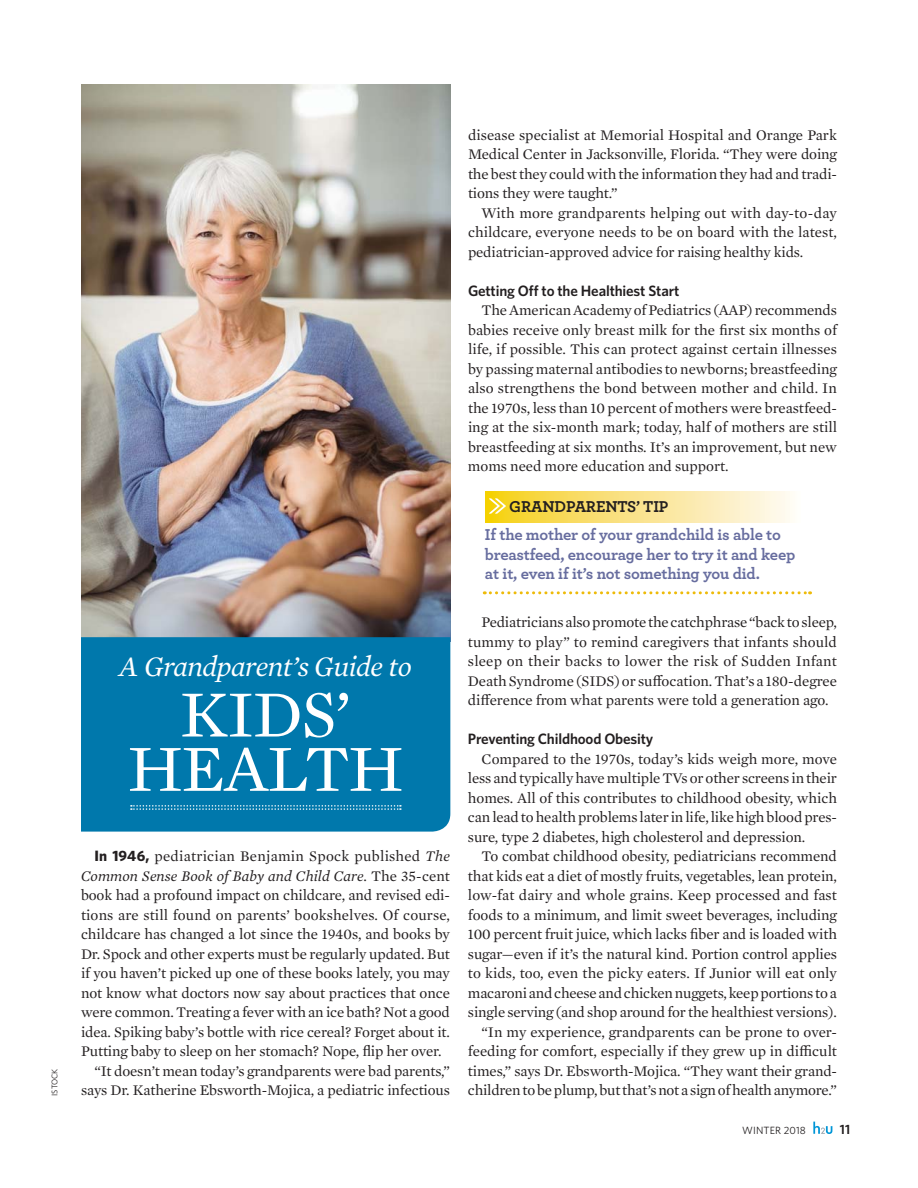
<style>
.page{position:relative;width:918px;height:1188px;background:#fff}
.page>*{position:absolute;margin:0;border:0;box-sizing:border-box;transform-origin:0 0}
.t1{font:67.05px/54.3px "Mercury Text G1";letter-spacing:-.02em;color:#fff;text-align:center}
.t2{font:italic 28.8px "Mercury Text G1";letter-spacing:-.02em;color:#fff}
.t3{font:700 16.5px/19.5px "Archer";letter-spacing:-.01em;color:#676d9f}
.t4{font:700 16.5px "Archer";letter-spacing:-.01em;color:#231f20}
.t5{font:15px/19.5px "Mercury Text G1";letter-spacing:-.01em;color:#231f20;text-align:justify}
.t6{font:600 15px "Whitney";letter-spacing:-.01em;color:#231f20}
.t7{font:15px "Mercury Text G1";letter-spacing:.01em;color:#231f20}
.t8{font:15px "Mercury Text G1";letter-spacing:.015em;color:#231f20}
.t9{font:italic 15px "Mercury Text G1";color:#231f20}
.t10{font:600 13.5px "Whitney";color:#231f20}
.t11{font:10.5px "Whitney";letter-spacing:.01em;color:#231f20}
.t12{font:8.25px "Whitney";color:#231f20}
.s1{font-family:"Whitney";font-weight:700}
.s2{font-style:italic}
.s3{font-style:normal}
</style>
<div class="page">
<svg style="left:813px;top:1122px;width:19px;height:12px"></svg>
<img style="left:81px;top:85px;width:369px;height:552px">
<div style="left:81px;top:637px;width:369px;height:195px;background:#0078ac"></div>
<svg style="left:131px;top:805px;width:270px;height:5px"></svg>
<div style="left:485px;top:491px;width:315px;height:31px;background:linear-gradient(to right,#f6cf19,#fffafe)"></div>
<svg style="left:484px;top:591px;width:327px;height:3px"></svg>
<svg style="left:489px;top:498px;width:17px;height:16px"></svg>
<p class="t12" style="left:51px;top:1096px;width:29px;rotate:-90deg">ISTOCK</p>
<h2 class="t2" style="left:119px;top:649px;width:294px">A Grandparent’s Guide to</h2>
<h1 class="t1" style="left:128px;top:690px;width:277px">KIDS’<br>HEALTH</h1>
<p class="t8" style="left:95px;top:850px;width:357px"><span class="s1">In 1946,</span> pediatrician Benjamin Spock published <span class="s2">The</span></p>
<p class="t9" style="left:81px;top:867px;width:370px">Common Sense Book of Baby and Child Care<span class="s3">. The 35-cent</span></p>
<p class="t5" style="left:81px;top:886px;width:370px">book had a profound impact on childcare, and revised edi-</p>
<p class="t7" style="left:81px;top:908px;width:370px">tions are still found on parents’ bookshelves. Of course,</p>
<p class="t5" style="left:81px;top:925px;width:370px">childcare has changed a lot since the 1940s, and books by</p>
<p class="t5" style="left:81px;top:944px;width:371px">Dr. Spock and other experts must be regularly updated. But</p>
<p class="t5" style="left:81px;top:964px;width:371px">if you haven’t picked up one of these books lately, you may</p>
<p class="t5" style="left:81px;top:983px;width:371px">not know what doctors now say about practices that once</p>
<p class="t5" style="left:81px;top:1003px;width:371px">were common. Treating a fever with an ice bath? Not a good</p>
<p class="t5" style="left:81px;top:1022px;width:370px">idea. Spiking baby’s bottle with rice cereal? Forget about it.</p>
<p class="t5" style="left:81px;top:1042px;width:362px">Putting baby to sleep on her stomach? Nope, flip her over.</p>
<p class="t5" style="left:95px;top:1061px;width:357px">“It doesn’t mean today’s grandparents were bad parents,”</p>
<p class="t5" style="left:81px;top:1081px;width:371px">says Dr. Katherine Ebsworth-Mojica, a pediatric infectious</p>
<p class="t5" style="left:468px;top:125px;width:371px">disease specialist at Memorial Hospital and Orange Park Medical Center in Jacksonville, Florida. “They were doing the best they could with the information they had and tradi&shy;tions they were taught.”</p>
<p class="t5" style="left:468px;top:203px;width:370px;text-indent:14px">With more grandparents helping out with day-to-day childcare, everyone needs to be on board with the latest, pediatrician-approved advice for raising healthy kids.</p>
<p class="t6" style="left:468px;top:284px;width:213px">Getting Off to the Healthiest Start</p>
<p class="t5" style="left:468px;top:301px;width:371px;text-indent:14px">The American Academy of Pediatrics (AAP) recommends babies receive only breast milk for the first six months of life, if possible. This can protect against certain illnesses by passing maternal antibodies to newborns; breastfeeding also strengthens the bond between mother and child. In the 1970s, less than 10 percent of mothers were breastfeed&shy;ing at the six-month mark; today, half of mothers are still breastfeeding at six months. It’s an improvement, but new moms need more education and support.</p>
<p class="t4" style="left:509px;top:500px;width:161px">GRANDPARENTS’ TIP</p>
<p class="t3" style="left:485px;top:526px;width:312px">If the mother of your grandchild is able to breastfeed, encourage her to try it and keep at it, even if it’s not something you did.</p>
<p class="t5" style="left:468px;top:613px;width:371px;text-indent:14px">Pediatricians also promote the catchphrase “back to sleep, tummy to play” to remind caregivers that infants should sleep on their backs to lower the risk of Sudden Infant Death Syndrome (SIDS) or suffocation. That’s a 180-degree difference from what parents were told a generation ago.</p>
<p class="t6" style="left:468px;top:733px;width:187px">Preventing Childhood Obesity</p>
<p class="t5" style="left:468px;top:749px;width:371px;text-indent:14px">Compared to the 1970s, today’s kids weigh more, move less and typically have multiple TVs or other screens in their homes. All of this contributes to childhood obesity, which can lead to health problems later in life, like high blood pres&shy;sure, type 2 diabetes, high cholesterol and depression.</p>
<p class="t5" style="left:468px;top:847px;width:371px;text-align:right">To combat childhood obesity, pediatricians recommend that kids eat a diet of mostly fruits, vegetables, lean protein, low-fat dairy and whole grains. Keep processed and fast foods to a minimum, and limit sweet beverages, including 100 percent fruit juice, which lacks fiber and is loaded with sugar—even if it’s the natural kind. Portion control applies to kids, too, even the picky eaters. If Junior will eat only macaroni and cheese and chicken nuggets, keep portions to a single serving (and shop around for the healthiest versions). “In my experience, grandparents can be prone to over&shy;feeding for comfort, especially if they grew up in difficult times,” says Dr. Ebsworth-Mojica. “They want their grand&shy;children to be plump, but that’s not a sign of health anymore.”</p>
<p class="t11" style="left:742px;top:1126px;width:65px">WINTER 2018</p>
<p class="t10" style="left:840px;top:1124px;width:12px">11</p>
</div>
